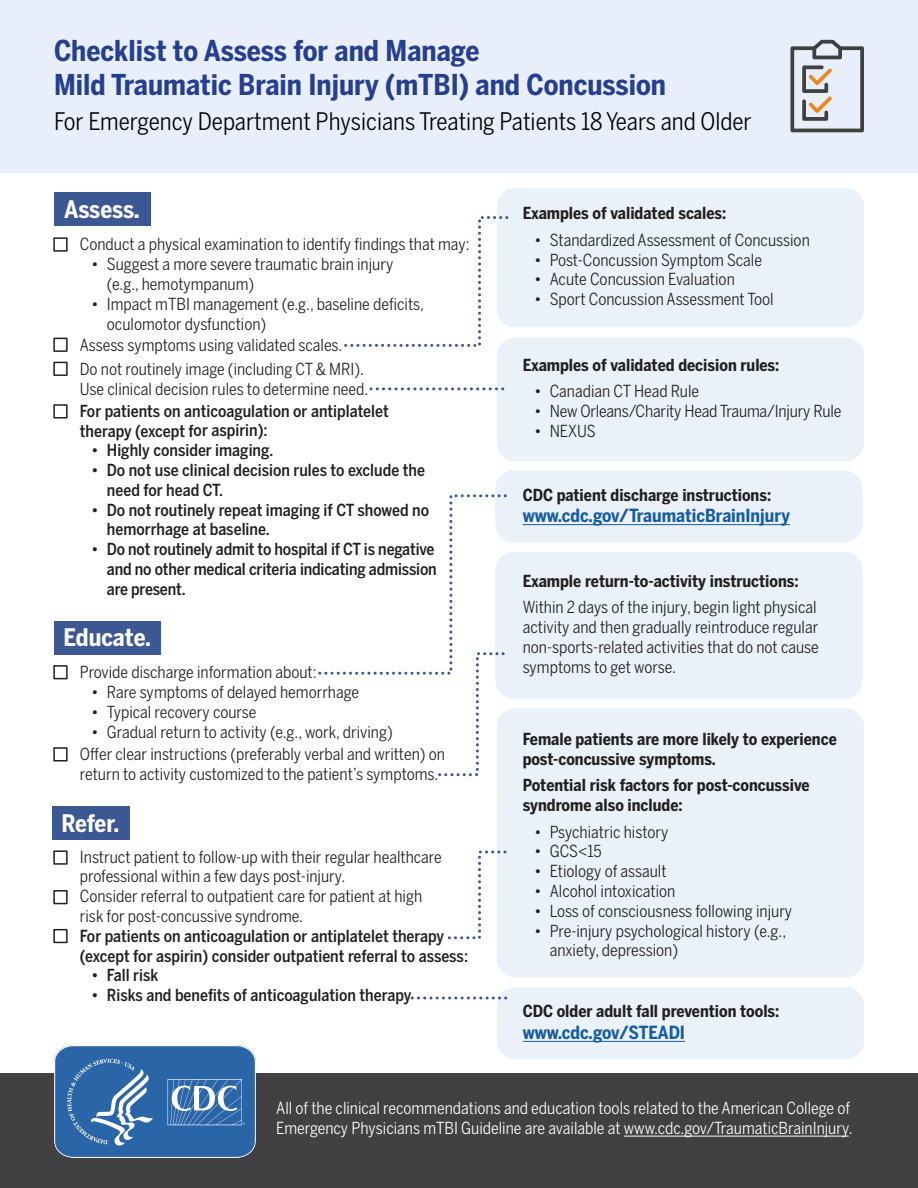
<style>
.page{position:relative;width:918px;height:1188px;background:#fff}
.page>*{position:absolute;margin:0;border:0;box-sizing:border-box;transform-origin:0 0}
.t1{font:700 28.5px/34.2px "Benton Sans Cond";color:#253f8e}
.t2{font:24px "Benton Sans Cond";color:#000}
.t3{font:700 24px "Benton Sans Cond";letter-spacing:-.005em;color:#fff}
.t4{font:700 18px "Benton Sans Cond";color:#175d9e}
.t5{font:16.5px/19.8px "Benton Sans Cond";color:#231f20}
.t6{font:500 16.5px/19.8px "Benton Sans Cond";color:#231f20}
.t7{font:700 16.5px/19.8px "Benton Sans Cond";color:#231f20}
.t8{font:16.5px/19.8px "Benton Sans Cond";color:#fff}
</style>
<div class="page">
<div style="left:497px;top:987px;width:367px;height:72px;background:#eaf1f9;border-radius:18px"></div>
<div style="left:0;top:0;width:918px;height:173px;background:#e8eefa"></div>
<div style="left:497px;top:708px;width:367px;height:269px;background:#eaf1f9;border-radius:18px"></div>
<div style="left:495px;top:552px;width:368px;height:147px;background:#eaf1f9;border-radius:18px"></div>
<div style="left:495px;top:471px;width:368px;height:71px;background:#eaf1f9;border-radius:18px"></div>
<div style="left:497px;top:338px;width:367px;height:123px;background:#eaf1f9;border-radius:18px"></div>
<div style="left:497px;top:188px;width:367px;height:139px;background:#eaf1f9;border-radius:18px"></div>
<div style="left:52px;top:806px;width:78px;height:34px;background:#3c5892"></div>
<div style="left:54px;top:621px;width:107px;height:34px;background:#3c5892"></div>
<div style="left:55px;top:192px;width:96px;height:34px;background:#3c5892"></div>
<hr style="left:523px;top:524px;width:267px;height:1px;background:#175d9e">
<div style="left:0;top:1074px;width:918px;height:114px;background:#414042"></div>
<hr style="left:624px;top:1136px;width:225px;height:1px;background:#fff">
<img style="left:54px;top:1045px;width:202px;height:112px">
<hr style="left:523px;top:1041px;width:162px;height:1px;background:#175d9e">
<svg style="left:344px;top:216px;width:167px;height:131px"></svg>
<svg style="left:318px;top:494px;width:193px;height:283px"></svg>
<svg style="left:447px;top:850px;width:60px;height:90px"></svg>
<svg style="left:412px;top:997px;width:94px;height:3px"></svg>
<svg style="left:790px;top:40px;width:74px;height:92px"></svg>
<div style="left:53px;top:237px;width:15px;height:15px;border:2px solid #231f20"></div>
<div style="left:53px;top:338px;width:15px;height:14px;border:2px solid #231f20"></div>
<div style="left:53px;top:362px;width:15px;height:14px;border:2px solid #231f20"></div>
<div style="left:53px;top:404px;width:15px;height:15px;border:2px solid #231f20"></div>
<div style="left:53px;top:665px;width:15px;height:14px;border:2px solid #231f20"></div>
<div style="left:53px;top:747px;width:15px;height:15px;border:2px solid #231f20"></div>
<div style="left:53px;top:850px;width:15px;height:15px;border:2px solid #231f20"></div>
<div style="left:53px;top:890px;width:15px;height:14px;border:2px solid #231f20"></div>
<div style="left:53px;top:929px;width:15px;height:14px;border:2px solid #231f20"></div>
<svg style="left:371px;top:387px;width:132px;height:3px"></svg>
<h1 class="t1" style="left:54px;top:33px;width:614px">Checklist to Assess for and Manage<br>Mild Traumatic Brain Injury (mTBI) and Concussion</h1>
<h2 class="t2" style="left:54px;top:107px;width:699px">For Emergency Department Physicians Treating Patients 18 Years and Older</h2>
<h2 class="t3" style="left:64px;top:195px;width:77px">Assess.</h2>
<p class="t5" style="left:80px;top:234px;width:391px">Conduct a physical examination to identify findings that may:</p>
<p class="t5" style="left:107px;top:254px;width:288px;text-indent:-16px">• Suggest a more severe traumatic brain injury (e.g., hemotympanum)</p>
<p class="t5" style="left:107px;top:294px;width:318px;text-indent:-16px">• Impact mTBI management (e.g., baseline deficits, oculomotor dysfunction)</p>
<p class="t5" style="left:80px;top:335px;width:264px">Assess symptoms using validated scales.</p>
<p class="t7" style="left:523px;top:203px;width:205px">Examples of validated scales:</p>
<p class="t5" style="left:534px;top:230px;width:277px">• Standardized Assessment of Concussion</p>
<p class="t5" style="left:534px;top:250px;width:229px">• Post-Concussion Symptom Scale</p>
<p class="t5" style="left:534px;top:269px;width:202px">• Acute Concussion Evaluation</p>
<p class="t5" style="left:534px;top:289px;width:241px">• Sport Concussion Assessment Tool</p>
<p class="t5" style="left:80px;top:359px;width:290px">Do not routinely image (including CT &amp; MRI).<br>Use clinical decision rules to determine need.</p>
<p class="t7" style="left:523px;top:355px;width:258px">Examples of validated decision rules:</p>
<p class="t5" style="left:534px;top:381px;width:167px">• Canadian CT Head Rule</p>
<p class="t5" style="left:534px;top:401px;width:309px">• New Orleans/Charity Head Trauma/Injury Rule</p>
<p class="t5" style="left:534px;top:421px;width:63px">• NEXUS</p>
<p class="t6" style="left:80px;top:401px;width:310px">For patients on anticoagulation or antiplatelet therapy (except for aspirin):</p>
<p class="t6" style="left:91px;top:440px;width:184px">• Highly consider imaging.</p>
<p class="t6" style="left:107px;top:460px;width:320px;text-indent:-16px">• Do not use clinical decision rules to exclude the need for head CT.</p>
<p class="t6" style="left:107px;top:500px;width:324px;text-indent:-16px">• Do not routinely repeat imaging if CT showed no hemorrhage at baseline.</p>
<p class="t6" style="left:107px;top:539px;width:331px;text-indent:-16px">• Do not routinely admit to hospital if CT is negative and no other medical criteria indicating admission are present.</p>
<h2 class="t3" style="left:64px;top:623px;width:89px">Educate.</h2>
<p class="t5" style="left:80px;top:662px;width:238px">Provide discharge information about:</p>
<p class="t7" style="left:523px;top:485px;width:250px">CDC patient discharge instructions:</p>
<p class="t4" style="left:523px;top:505px;width:269px">www.cdc.gov/TraumaticBrainInjury</p>
<p class="t7" style="left:523px;top:571px;width:278px">Example return-to-activity instructions:</p>
<p class="t5" style="left:523px;top:597px;width:298px">Within 2 days of the injury, begin light physical activity and then gradually reintroduce regular non-sports-related activities that do not cause symptoms to get worse.</p>
<p class="t5" style="left:91px;top:682px;width:269px">• Rare symptoms of delayed hemorrhage</p>
<p class="t5" style="left:91px;top:702px;width:167px">• Typical recovery course</p>
<p class="t5" style="left:80px;top:720px;width:367px;line-height:22.5px;text-indent:11px">• Gradual return to activity (e.g., work, driving)<br>Offer clear instructions (preferably verbal and written) on</p>
<p class="t5" style="left:80px;top:764px;width:360px">return to activity customized to the patient’s symptoms.</p>
<h2 class="t3" style="left:61px;top:809px;width:60px">Refer.</h2>
<p class="t5" style="left:80px;top:847px;width:363px">Instruct patient to follow-up with their regular healthcare professional within a few days post-injury.<br>Consider referral to outpatient care for patient at high risk for post-concussive syndrome.</p>
<p class="t6" style="left:80px;top:926px;width:390px">For patients on anticoagulation or antiplatelet therapy (except for aspirin) consider outpatient referral to assess:</p>
<p class="t6" style="left:91px;top:965px;width:69px">• Fall risk</p>
<p class="t6" style="left:91px;top:985px;width:322px">• Risks and benefits of anticoagulation therapy</p>
<p class="t7" style="left:523px;top:729px;width:316px">Female patients are more likely to experience post-concussive symptoms.</p>
<p class="t7" style="left:523px;top:775px;width:288px">Potential risk factors for post-concussive syndrome also include:</p>
<p class="t5" style="left:534px;top:822px;width:136px">• Psychiatric history</p>
<p class="t5" style="left:534px;top:841px;width:69px">• GCS&lt;15</p>
<p class="t5" style="left:534px;top:861px;width:134px">• Etiology of assault</p>
<p class="t5" style="left:534px;top:881px;width:143px">• Alcohol intoxication</p>
<p class="t5" style="left:534px;top:901px;width:260px">• Loss of consciousness following injury</p>
<p class="t5" style="left:550px;top:921px;width:238px;text-indent:-16px">• Pre-injury psychological history (e.g., anxiety, depression)</p>
<p class="t7" style="left:523px;top:1001px;width:258px">CDC older adult fall prevention tools:</p>
<p class="t4" style="left:523px;top:1022px;width:164px">www.cdc.gov/STEADI</p>
<p class="t8" style="left:276px;top:1098px;width:578px">All of the clinical recommendations and education tools related to the American College of<br>Emergency Physicians mTBI Guideline are available at www.cdc.gov/TraumaticBrainInjury.</p>
</div>
